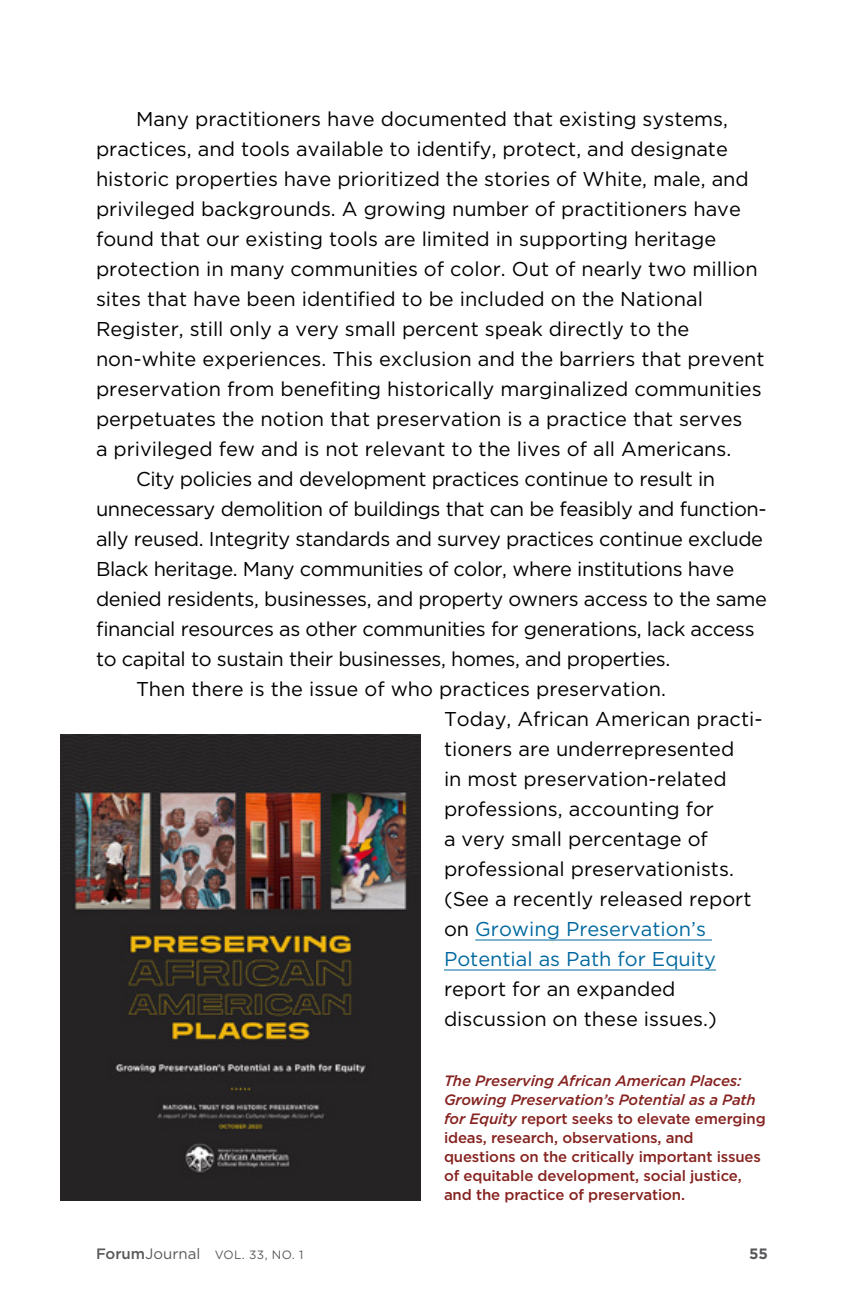
<style>
.page{position:relative;width:864px;height:1296px;background:#fff}
.page>*{position:absolute;margin:0;border:0;box-sizing:border-box;transform-origin:0 0}
._02_Body{font:20px/30px "Gotham";color:#000}
._02_Body-2{font:20px/30px "Gotham";letter-spacing:-.02em;color:#000}
._03_CAPTION{font:500 15px/19px "Gotham";letter-spacing:-.01em;color:#862320}
.t1{font:700 15px "Gotham";color:#58595b}
.t2{font:12px "Gotham";letter-spacing:.03em;color:#58595b}
.s1{color:#00689f}
.s2{font-style:italic}
.s3{font-weight:500;font-size:15px}
.s4{font-size:15px}
</style>
<div class="page">
<hr style="left:475px;top:940px;width:237px;height:1px;background:#00689f">
<hr style="left:444px;top:970px;width:272px;height:1px;background:#00689f">
<img style="left:60px;top:734px;width:360px;height:466px">
<p class="_02_Body" style="left:96px;top:103px;width:670px;text-indent:40px">Many practitioners have documented that existing systems, practices, and tools available to identify, protect, and designate historic properties have prioritized the stories of White, male, and privileged backgrounds. A growing number of practitioners have found that our existing tools are limited in supporting heritage protection in many communities of color. Out of nearly two million sites that have been identified to be included on the National Register, still only a very small percent speak directly to the non-white experiences. This exclusion and the barriers that prevent preservation from benefiting historically marginalized communities perpetuates the notion that preservation is a practice that serves<br>a privileged few and is not relevant to the lives of all Americans.</p>
<p class="_02_Body-2" style="left:96px;top:463px;width:672px;text-indent:40px">City policies and development practices continue to result in unnecessary demolition of buildings that can be feasibly and function&shy;ally reused. Integrity standards and survey practices continue exclude Black heritage. Many communities of color, where institutions have denied residents, businesses, and property owners access to the same financial resources as other communities for generations, lack access to capital to sustain their businesses, homes, and properties.</p>
<p class="_02_Body" style="left:444px;top:673px;width:320px;text-indent:-308px">Then there is the issue of who practices preservation.<br>Today, African American practi&shy;tioners are underrepresented<br>in most preservation-related professions, accounting for<br>a very small percentage of professional preservationists. (See a recently released report on <span class="s1">Growing Preservation’s<br>Potential as Path for Equity </span>report for an expanded discussion on these issues.)</p>
<p class="_03_CAPTION" style="left:444px;top:1071px;width:323px"><span class="s2">The Preserving African American Places:<br>Growing Preservation’s Potential as a Path for Equity</span> report seeks to elevate emerging ideas, research, observations, and questions on the critically important issues of equitable development, social justice, and the practice of preservation.</p>
<p class="t2" style="left:96px;top:1247px;width:209px"><span class="s3">Forum</span><span class="s4">Journal</span> VOL. 33, NO. 1</p>
<p class="t1" style="left:749px;top:1244px;width:20px">55</p>
</div>
